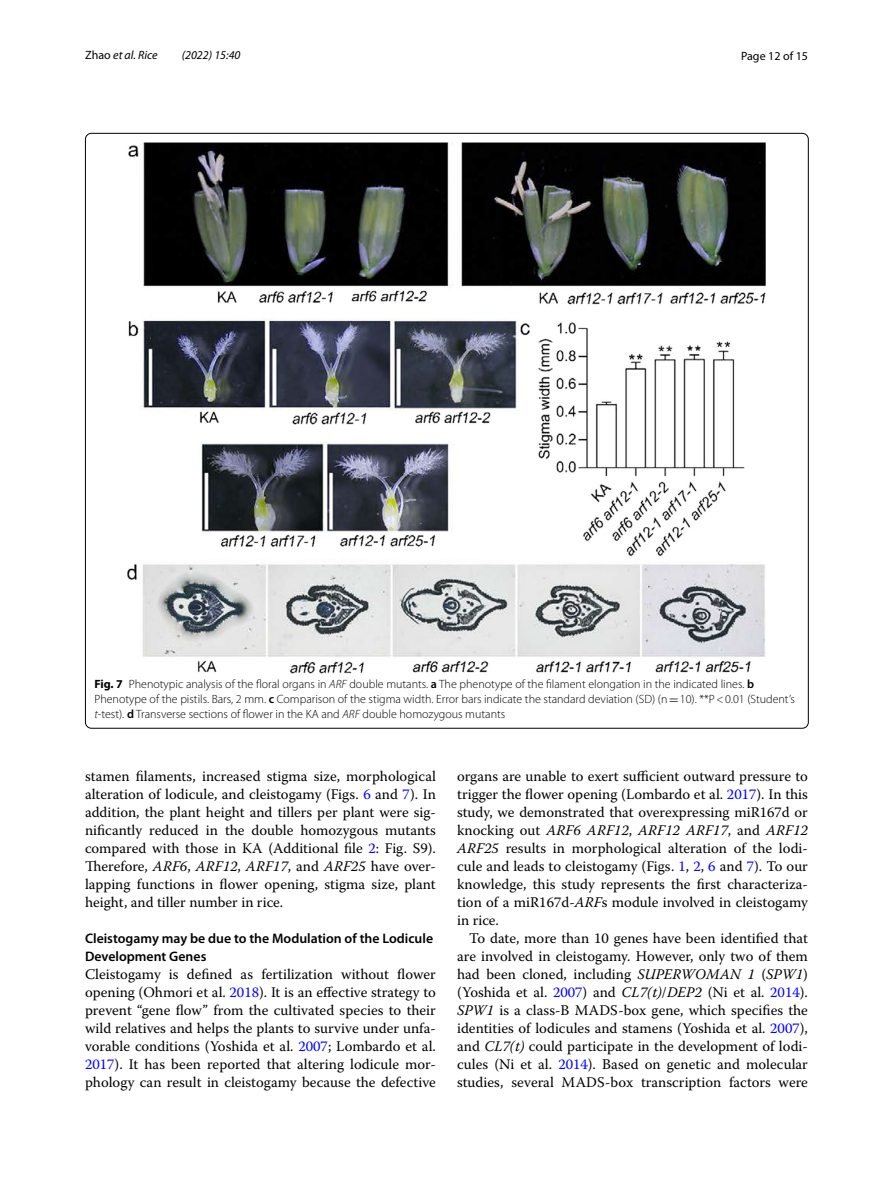
<style>
.page{position:relative;width:893px;height:1187px;background:#fff}
.page>*{position:absolute;margin:0;border:0;box-sizing:border-box;transform-origin:0 0}
.t1{font:14.7px/18px "Warnock Pro";color:#000;text-align:justify}
.t2{font:600 13.8px/18px "Myriad Pro";color:#000}
.t3{font:300 12px/15px "Myriad Pro";color:#000}
.t4{font:italic 12px "Myriad Pro";color:#000}
.t5{font:12px "Myriad Pro";color:#000}
.s1{font-style:normal}
.s2{font-weight:700}
.s3{font-style:italic}
.s4{font-weight:600}
.s5{font-family:"MTSY";font-weight:400}
.s6{color:#00f}
</style>
<div class="page">
<img style="left:128px;top:142px;width:638px;height:531px">
<p class="t4" style="left:85px;top:48px;width:74px"><span class="s1">Zhao</span> et al. Rice</p>
<p class="t4" style="left:182px;top:48px;width:60px">(2022) 15:40</p>
<p class="t5" style="left:741px;top:48px;width:68px">Page 12 of 15</p>
<p class="t3" style="left:94px;top:677px;width:702px"><span class="s2">Fig. 7</span> Phenotypic analysis of the floral organs in <span class="s3">ARF</span> double mutants. <span class="s4">a</span> The phenotype of the filament elongation in the indicated lines. <span class="s4">b<br></span>Phenotype of the pistils. Bars, 2 mm. <span class="s4">c</span> Comparison of the stigma width. Error bars indicate the standard deviation (SD) (n<span class="s5">=</span>10). **P&lt;0.01 (Student’s <span class="s3">t</span>-test). <span class="s4">d</span> Transverse sections of flower in the KA and <span class="s3">ARF</span> double homozygous mutants</p>
<p class="t1" style="left:85px;top:766px;width:352px">stamen filaments, increased stigma size, morphological alteration of lodicule, and cleistogamy (Figs. <span class="s6">6</span> and <span class="s6">7</span>). In addition, the plant height and tillers per plant were sig&shy;nificantly reduced in the double homozygous mutants compared with those in KA (Additional file <span class="s6">2</span>: Fig. S9).<br>Therefore, <span class="s3">ARF6</span>, <span class="s3">ARF12</span>, <span class="s3">ARF17</span>, and <span class="s3">ARF25</span> have over&shy;lapping functions in flower opening, stigma size, plant height, and tiller number in rice.</p>
<p class="t2" style="left:85px;top:928px;width:350px">Cleistogamy may be due to the Modulation of the Lodicule<br>Development Genes</p>
<p class="t1" style="left:85px;top:964px;width:352px">Cleistogamy is defined as fertilization without flower opening (Ohmori et al. <span class="s6">2018</span>). It is an effective strategy to prevent “gene flow” from the cultivated species to their wild relatives and helps the plants to survive under unfa&shy;vorable conditions (Yoshida et al. <span class="s6">2007</span>; Lombardo et al.<br><span class="s6">2017</span>). It has been reported that altering lodicule mor&shy;phology can result in cleistogamy because the defective</p>
<p class="t1" style="left:457px;top:766px;width:352px">organs are unable to exert sufficient outward pressure to trigger the flower opening (Lombardo et al. <span class="s6">2017</span>). In this study, we demonstrated that overexpressing miR167d or knocking out <span class="s3">ARF6 ARF12</span>, <span class="s3">ARF12 ARF17</span>, and <span class="s3">ARF12<br>ARF25</span> results in morphological alteration of the lodi&shy;cule and leads to cleistogamy (Figs. <span class="s6">1</span>, <span class="s6">2</span>, <span class="s6">6</span> and <span class="s6">7</span>). To our knowledge, this study represents the first characteriza&shy;tion of a miR167d-<span class="s3">ARF</span>s module involved in cleistogamy in rice.</p>
<p class="t1" style="left:457px;top:928px;width:352px;text-indent:12px">To date, more than 10 genes have been identified that are involved in cleistogamy. However, only two of them had been cloned, including <span class="s3">SUPERWOMAN 1</span> (<span class="s3">SPW1</span>) (Yoshida et al. <span class="s6">2007</span>) and <span class="s3">CL7(t)</span>/<span class="s3">DEP2</span> (Ni et al. <span class="s6">2014</span>).<br><span class="s3">SPW1</span> is a class-B MADS-box gene, which specifies the identities of lodicules and stamens (Yoshida et al. <span class="s6">2007</span>), and <span class="s3">CL7(t)</span> could participate in the development of lodi&shy;cules (Ni et al. <span class="s6">2014</span>). Based on genetic and molecular studies, several MADS-box transcription factors were</p>
</div>
